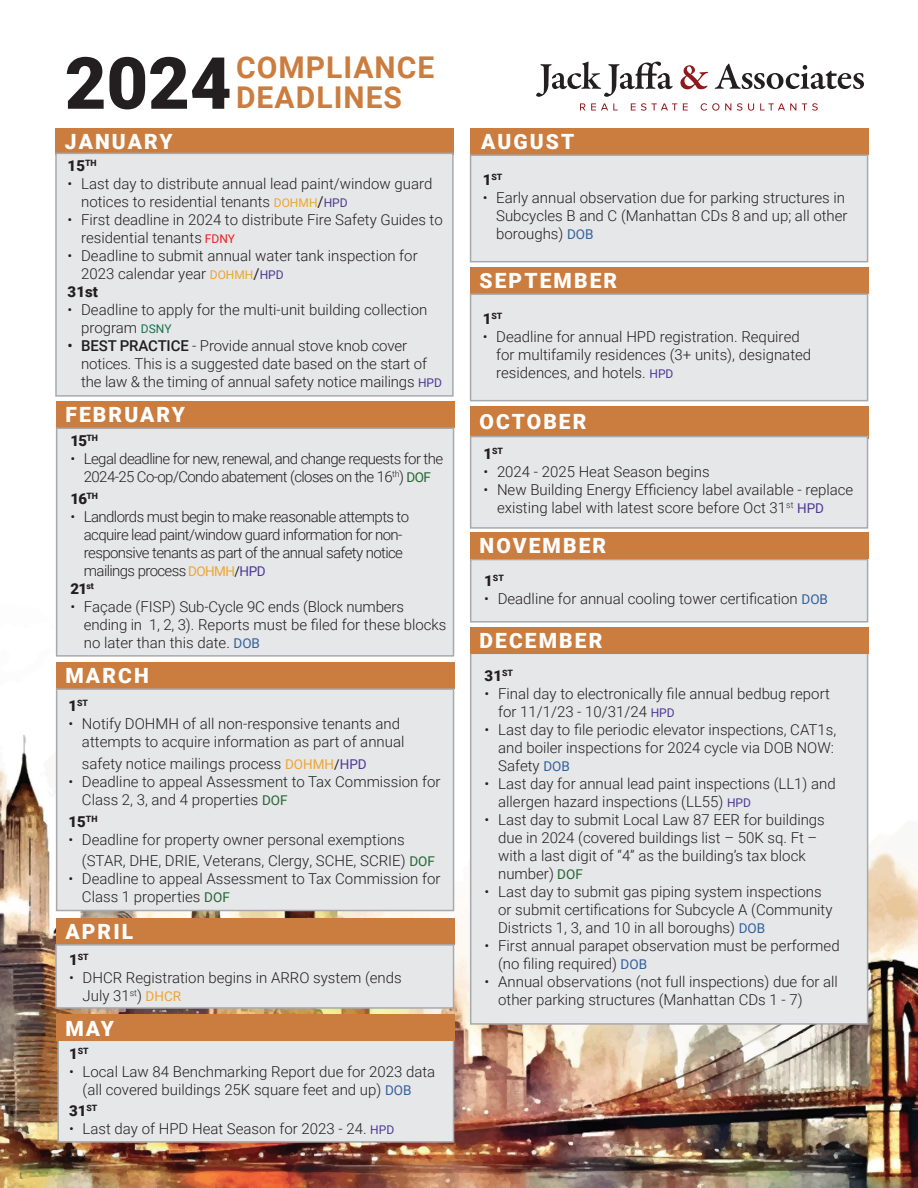
<style>
.page{position:relative;width:918px;height:1188px;background:#fff}
.page>*{position:absolute;margin:0;border:0;box-sizing:border-box;transform-origin:0 0}
.t1{font:900 72px "Roboto";color:#231f20}
.t2{font:700 30px/30px "Roboto";letter-spacing:.035em;color:#cb7c3f}
.calendar_Header{font:900 21px "Roboto";letter-spacing:.1em;color:#fff}
.t3{font:300 15px/18px "Roboto";color:#231f20}
.t4{font:300 15px/18px "Roboto";letter-spacing:-.04em;color:#231f20;text-align:center}
.t5{font:900 15px "Roboto";color:#231f20}
.t6{font:900 8.7px "Roboto";color:#231f20}
.s1{font-weight:400;font-size:12px;color:#eea531}
.s2{font-weight:400}
.s3{font-weight:400;font-size:12px;color:#4d3795}
.s4{font-weight:400;font-size:12px;color:#ec1f27}
.s5{font-weight:400;font-size:12px;color:#1a714e}
.s6{font-weight:500}
.s7{font-weight:400;font-size:13.5px;color:#246532}
.s8{font-weight:400;font-size:13.5px;color:#eea531}
.s9{font-weight:400;font-size:13.5px}
.s10{font-weight:400;font-size:13.5px;color:#4d3795}
.s11{font-weight:400;font-size:13.5px;color:#31619d}
.s12{font-size:15px}
</style>
<div class="page">
<img style="left:0;top:570px;width:918px;height:618px">
<div style="left:58px;top:1040px;width:396px;height:103px;background:#e6e7e9;border:2px solid #a8a9ad"></div>
<svg style="left:536px;top:62px;width:137px;height:35px"></svg>
<svg style="left:680px;top:65px;width:28px;height:24px"></svg>
<svg style="left:715px;top:64px;width:149px;height:25px"></svg>
<svg style="left:580px;top:103px;width:5px;height:7px"></svg>
<svg style="left:591px;top:103px;width:27px;height:7px"></svg>
<svg style="left:631px;top:103px;width:46px;height:8px"></svg>
<svg style="left:683px;top:103px;width:5px;height:7px"></svg>
<svg style="left:701px;top:103px;width:18px;height:8px"></svg>
<svg style="left:725px;top:103px;width:6px;height:7px"></svg>
<svg style="left:737px;top:103px;width:5px;height:8px"></svg>
<svg style="left:748px;top:103px;width:6px;height:8px"></svg>
<svg style="left:760px;top:103px;width:36px;height:7px"></svg>
<svg style="left:802px;top:103px;width:16px;height:8px"></svg>
<div style="left:55px;top:128px;width:399px;height:26px;background:#cb7c3f"></div>
<div style="left:56px;top:401px;width:398px;height:26px;background:#cb7c3f"></div>
<div style="left:56px;top:662px;width:398px;height:27px;background:#cb7c3f"></div>
<div style="left:56px;top:918px;width:398px;height:27px;background:#cb7c3f"></div>
<div style="left:56px;top:1015px;width:398px;height:26px;background:#cb7c3f"></div>
<div style="left:470px;top:267px;width:398px;height:26px;background:#cb7c3f"></div>
<div style="left:470px;top:293px;width:398px;height:108px;background:#e6e7e9;border:2px solid #a8a9ad"></div>
<div style="left:470px;top:406px;width:398px;height:32px;background:#cb7c3f"></div>
<div style="left:470px;top:436px;width:398px;height:93px;background:#e6e7e9;border:2px solid #a8a9ad"></div>
<div style="left:470px;top:653px;width:398px;height:372px;background:#e6e7e9;border:2px solid #a8a9ad"></div>
<div style="left:56px;top:427px;width:398px;height:230px;background:#e6e7e9;border:2px solid #a8a9ad"></div>
<div style="left:55px;top:153px;width:399px;height:244px;background:#e6e7e9;border:2px solid #a8a9ad"></div>
<div style="left:56px;top:688px;width:398px;height:223px;background:#e6e7e9;border:2px solid #a8a9ad"></div>
<div style="left:55px;top:944px;width:399px;height:65px;background:#e6e7e9;border:2px solid #a8a9ad"></div>
<div style="left:470px;top:559px;width:398px;height:64px;background:#e6e7e9;border:2px solid #a8a9ad"></div>
<div style="left:470px;top:532px;width:398px;height:27px;background:#cb7c3f"></div>
<div style="left:470px;top:627px;width:398px;height:26px;background:#cb7c3f"></div>
<div style="left:470px;top:128px;width:398px;height:26px;background:#cb7c3f"></div>
<div style="left:470px;top:154px;width:398px;height:108px;background:#e6e7e9;border:2px solid #a8a9ad"></div>
<p class="t1" style="left:65px;top:33px;width:168px">2024</p>
<p class="t2" style="left:236px;top:51px;width:200px">COMPLIANCE<br>DEADLINES</p>
<p class="calendar_Header" style="left:65px;top:127px;width:109px">JANUARY</p>
<p class="t5" style="left:68px;top:155px;width:31px">15<sup>TH</sup></p>
<p class="t3" style="left:81px;top:174px;width:353px;text-indent:-14px">• Last day to distribute annual lead paint/window guard notices to residential tenants <span class="s1">DOHMH</span><span class="s2">/</span><span class="s3">HPD</span></p>
<p class="t3" style="left:81px;top:210px;width:363px;text-indent:-14px">• First deadline in 2024 to distribute Fire Safety Guides to residential tenants <span class="s4">FDNY</span></p>
<p class="t3" style="left:81px;top:246px;width:338px;text-indent:-14px">• Deadline to submit annual water tank inspection for<br>2023 calendar year <span class="s1">DOHMH</span><span class="s2">/</span><span class="s3">HPD</span></p>
<p class="t5" style="left:68px;top:281px;width:32px">31st</p>
<p class="t3" style="left:81px;top:300px;width:348px;text-indent:-14px">• Deadline to apply for the multi-unit building collection program <span class="s5">DSNY</span></p>
<p class="t3" style="left:81px;top:336px;width:362px;text-indent:-14px"><span class="s6">• BEST PRACTICE</span> - Provide annual stove knob cover notices. This is a suggested date based on the start of the law &amp; the timing of annual safety notice mailings <span class="s3">HPD</span></p>
<p class="calendar_Header" style="left:65px;top:400px;width:121px">FEBRUARY</p>
<p class="t5" style="left:70px;top:430px;width:29px">15<sup>TH</sup></p>
<p class="t4" style="left:70px;top:449px;width:374px">• Legal deadline for new, renewal, and change requests for the<br>2024-25 Co-op/Condo abatement (closes on the 16<sup>th</sup>) <span class="s7">DOF</span></p>
<p class="t5" style="left:70px;top:488px;width:29px">16<sup>TH</sup></p>
<p class="t4" style="left:84px;top:507px;width:327px;text-align:left;text-indent:-14px">• Landlords must begin to make reasonable attempts to acquire lead paint/window guard information for non&shy;responsive tenants as part of the annual safety notice mailings process <span class="s8">DOHMH</span><span class="s9">/</span><span class="s10">HPD</span></p>
<p class="t5" style="left:70px;top:578px;width:25px">21<sup>st</sup></p>
<p class="t3" style="left:84px;top:597px;width:364px;text-indent:-14px">• Façade (FISP) Sub-Cycle 9C ends (Block numbers ending in 1, 2, 3). Reports must be filed for these blocks no later than this date. <span class="s11">DOB</span></p>
<p class="calendar_Header" style="left:65px;top:661px;width:85px">MARCH</p>
<p class="t6" style="left:68px;top:697px;width:21px"><span class="s12">1</span>ST</p>
<p class="t3" style="left:68px;top:714px;width:337px;text-align:right">• Notify DOHMH of all non-responsive tenants and attempts to acquire information as part of annual</p>
<p class="t3" style="left:82px;top:754px;width:286px">safety notice mailings process <span class="s8">DOHMH</span><span class="s9">/</span><span class="s10">HPD</span></p>
<p class="t3" style="left:82px;top:772px;width:360px;text-indent:-14px">• Deadline to appeal Assessment to Tax Commission for<br>Class 2, 3, and 4 properties <span class="s7">DOF</span></p>
<p class="t5" style="left:68px;top:811px;width:31px">15<sup>TH</sup></p>
<p class="t3" style="left:82px;top:828px;width:355px;line-height:21.6px;text-indent:-14px">• Deadline for property owner personal exemptions (STAR, DHE, DRIE, Veterans, Clergy, SCHE, SCRIE) <span class="s7">DOF</span></p>
<p class="t3" style="left:82px;top:869px;width:360px;text-indent:-14px">• Deadline to appeal Assessment to Tax Commission for<br>Class 1 properties <span class="s7">DOF</span></p>
<p class="calendar_Header" style="left:65px;top:917px;width:69px">APRIL</p>
<p class="t6" style="left:69px;top:950px;width:21px"><span class="s12">1</span>ST</p>
<p class="t3" style="left:83px;top:968px;width:321px;text-indent:-14px">• DHCR Registration begins in ARRO system (ends<br>July 31<sup>st</sup>) <span class="s8">DHCR</span></p>
<p class="calendar_Header" style="left:65px;top:1014px;width:50px">MAY</p>
<p class="t6" style="left:69px;top:1045px;width:21px"><span class="s12">1</span>ST</p>
<p class="t3" style="left:83px;top:1062px;width:354px;text-indent:-14px">• Local Law 84 Benchmarking Report due for 2023 data (all covered buildings 25K square feet and up) <span class="s11">DOB</span></p>
<p class="t5" style="left:69px;top:1100px;width:30px">31<sup>ST</sup></p>
<p class="t3" style="left:69px;top:1119px;width:327px">• Last day of HPD Heat Season for 2023 - 24. <span class="s3">HPD</span></p>
<p class="calendar_Header" style="left:481px;top:127px;width:95px">AUGUST</p>
<p class="t6" style="left:483px;top:171px;width:21px"><span class="s12">1</span>ST</p>
<p class="t3" style="left:496px;top:188px;width:353px;text-indent:-14px">• Early annual observation due for parking structures in<br>Subcycles B and C (Manhattan CDs 8 and up; all other boroughs) <span class="s11">DOB</span></p>
<p class="calendar_Header" style="left:480px;top:266px;width:139px">SEPTEMBER</p>
<p class="t6" style="left:483px;top:310px;width:21px"><span class="s12">1</span>ST</p>
<p class="t3" style="left:496px;top:327px;width:317px;text-indent:-14px">• Deadline for annual HPD registration. Required for multifamily residences (3+ units), designated residences, and hotels. <span class="s3">HPD</span></p>
<p class="calendar_Header" style="left:480px;top:407px;width:109px">OCTOBER</p>
<p class="t6" style="left:484px;top:445px;width:21px"><span class="s12">1</span>ST</p>
<p class="t3" style="left:484px;top:462px;width:228px">• 2024 - 2025 Heat Season begins</p>
<p class="t3" style="left:497px;top:480px;width:358px;text-indent:-14px">• New Building Energy Efficiency label available - replace existing label with latest score before Oct 31<sup>st</sup> <span class="s10">HPD</span></p>
<p class="calendar_Header" style="left:480px;top:531px;width:128px">NOVEMBER</p>
<p class="t6" style="left:484px;top:572px;width:21px"><span class="s12">1</span>ST</p>
<p class="t3" style="left:484px;top:589px;width:345px">• Deadline for annual cooling tower certification <span class="s11">DOB</span></p>
<p class="calendar_Header" style="left:480px;top:626px;width:124px">DECEMBER</p>
<p class="t5" style="left:485px;top:666px;width:30px">31<sup>ST</sup></p>
<p class="t3" style="left:498px;top:685px;width:333px;text-indent:-14px">• Final day to electronically file annual bedbug report for 11/1/23 - 10/31/24 <span class="s3">HPD</span></p>
<p class="t3" style="left:498px;top:721px;width:340px;text-indent:-14px">• Last day to file periodic elevator inspections, CAT1s, and boiler inspections for 2024 cycle via DOB NOW:<br>Safety <span class="s11">DOB</span></p>
<p class="t3" style="left:498px;top:775px;width:339px;text-indent:-14px">• Last day for annual lead paint inspections (LL1) and allergen hazard inspections (LL55) <span class="s3">HPD</span></p>
<p class="t3" style="left:498px;top:811px;width:328px;text-indent:-14px">• Last day to submit Local Law 87 EER for buildings due in 2024 (covered buildings list – 50K sq. Ft – with a last digit of “4” as the building’s tax block number) <span class="s7">DOF</span></p>
<p class="t3" style="left:498px;top:883px;width:336px;text-indent:-14px">• Last day to submit gas piping system inspections or submit certifications for Subcycle A (Community<br>Districts 1, 3, and 10 in all boroughs) <span class="s11">DOB</span></p>
<p class="t3" style="left:498px;top:937px;width:343px;text-indent:-14px">• First annual parapet observation must be performed (no filing required) <span class="s11">DOB</span></p>
<p class="t3" style="left:498px;top:973px;width:341px;text-indent:-14px">• Annual observations (not full inspections) due for all other parking structures (Manhattan CDs 1 - 7)</p>
</div>
